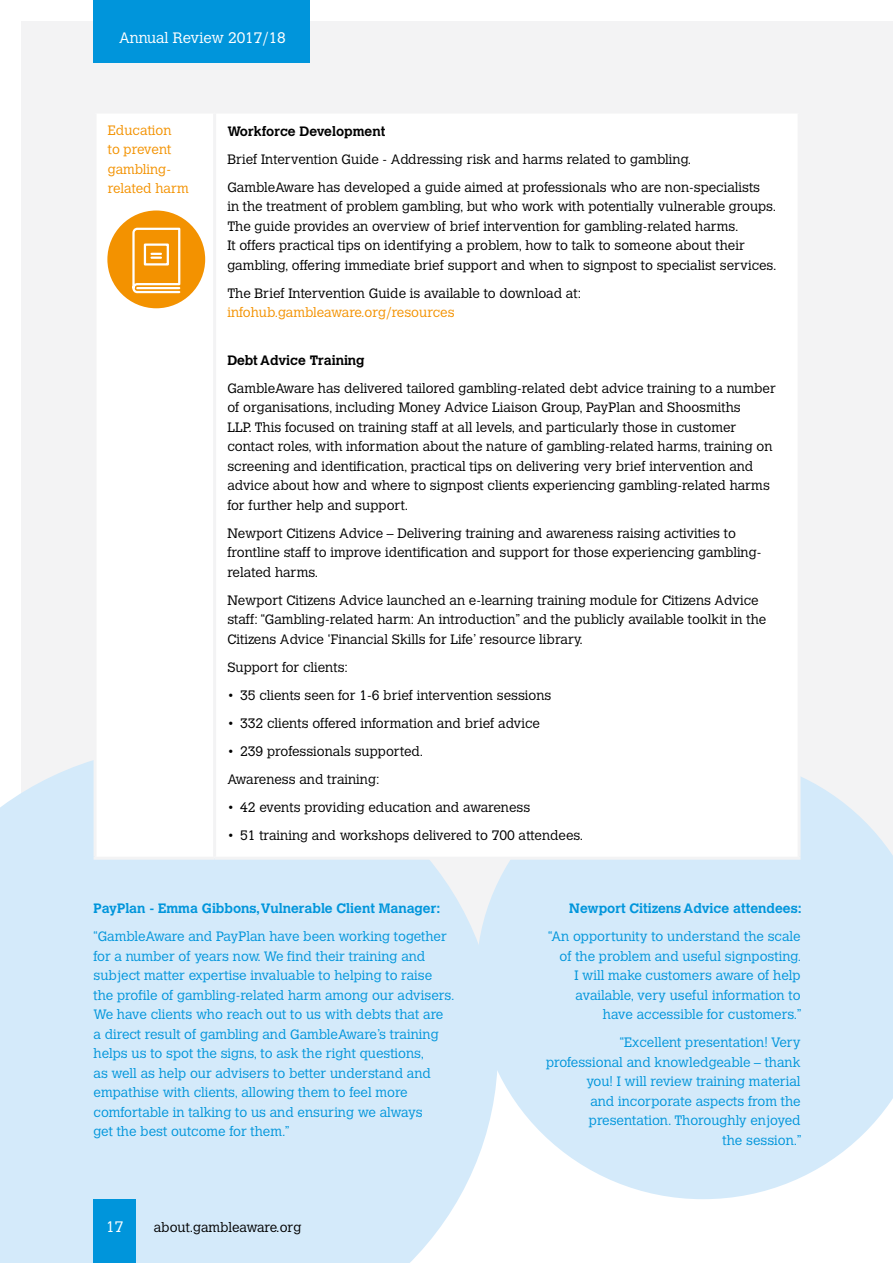
<style>
.page{position:relative;width:893px;height:1263px;background:#fff}
.page>*{position:absolute;margin:0;border:0;box-sizing:border-box;transform-origin:0 0}
.t1{font:300 15px "Calvert";color:#fff}
.t2{font:300 13.5px/19.5px "Calvert";color:#000}
.t3{font:300 13.5px/19.5px "Calvert";color:#0095db;text-align:right}
.t4{font:700 13.5px "Calvert";color:#0095db}
.t5{font:300 13.5px/19.5px "Calvert";color:#f39200}
.t6{font:700 13.5px "Calvert";color:#000}
</style>
<div class="page">
<div style="left:21px;top:21px;width:872px;height:1012px;background:#f3f3f4"></div>
<div style="left:0;top:760px;width:476px;height:503px;background:#d4eafa"></div>
<div style="left:94px;top:0;width:216px;height:63px;background:#0095db"></div>
<svg style="left:476px;top:777px;width:417px;height:422px;background:#d9ecfa"></svg>
<div style="left:97px;top:114px;width:701px;height:743px;background:#fff"></div>
<hr style="left:94px;top:114px;width:3px;height:743px;background:#f3f3f4">
<hr style="left:213px;top:114px;width:3px;height:743px;background:#f3f3f4">
<hr style="left:798px;top:114px;width:3px;height:743px;background:#f3f3f4">
<hr style="left:94px;top:857px;width:121px;height:3px;background:#f3f3f4">
<hr style="left:215px;top:857px;width:586px;height:3px;background:#f3f3f4">
<div style="left:94px;top:1199px;width:42px;height:64px;background:#0095db"></div>
<div style="left:107px;top:210px;width:98px;height:98px;background:#f39200;border-radius:50%"></div>
<svg style="left:132px;top:227px;width:49px;height:67px"></svg>
<p class="t1" style="left:119px;top:29px;width:168px">Annual Review 2017/18</p>
<p class="t5" style="left:108px;top:121px;width:82px">Education<br>to prevent gambling&shy;related harm</p>
<p class="t6" style="left:227px;top:122px;width:160px">Workforce Development</p>
<p class="t2" style="left:227px;top:145px;width:534px;line-height:28px">Brief Intervention Guide - Addressing risk and harms related to gambling.<br>GambleAware has developed a guide aimed at professionals who are non-specialists</p>
<p class="t2" style="left:227px;top:197px;width:551px">in the treatment of problem gambling, but who work with potentially vulnerable groups.<br>The guide provides an overview of brief intervention for gambling-related harms.<br>It offers practical tips on identifying a problem, how to talk to someone about their gambling, offering immediate brief support and when to signpost to specialist services.</p>
<p class="t2" style="left:227px;top:283px;width:355px">The Brief Intervention Guide is available to download at:</p>
<p class="t5" style="left:227px;top:303px;width:229px">infohub.gambleaware.org/resources</p>
<p class="t6" style="left:227px;top:351px;width:139px">Debt Advice Training</p>
<p class="t2" style="left:227px;top:378px;width:550px">GambleAware has delivered tailored gambling-related debt advice training to a number of organisations, including Money Advice Liaison Group, PayPlan and Shoosmiths<br>LLP. This focused on training staff at all levels, and particularly those in customer contact roles, with information about the nature of gambling-related harms, training on screening and identification, practical tips on delivering very brief intervention and advice about how and where to signpost clients experiencing gambling-related harms for further help and support.</p>
<p class="t2" style="left:227px;top:523px;width:536px">Newport Citizens Advice – Delivering training and awareness raising activities to frontline staff to improve identification and support for those experiencing gambling&shy;related harms.</p>
<p class="t2" style="left:227px;top:590px;width:540px">Newport Citizens Advice launched an e-learning training module for Citizens Advice staff: “Gambling-related harm: An introduction” and the publicly available toolkit in the<br>Citizens Advice ‘Financial Skills for Life’ resource library.</p>
<p class="t2" style="left:227px;top:657px;width:122px">Support for clients:</p>
<p class="t2" style="left:227px;top:685px;width:326px">• 35 clients seen for 1-6 brief intervention sessions</p>
<p class="t2" style="left:227px;top:713px;width:314px">• 332 clients offered information and brief advice</p>
<p class="t2" style="left:227px;top:737px;width:197px;line-height:28px">• 239 professionals supported.<br>Awareness and training:</p>
<p class="t2" style="left:227px;top:797px;width:304px">• 42 events providing education and awareness</p>
<p class="t2" style="left:227px;top:825px;width:357px">• 51 training and workshops delivered to 700 attendees.</p>
<p class="t4" style="left:94px;top:900px;width:348px">PayPlan - Emma Gibbons,Vulnerable Client Manager:</p>
<p class="t3" style="left:94px;top:927px;width:362px;text-align:left">“GambleAware and PayPlan have been working together for a number of years now. We find their training and subject matter expertise invaluable to helping to raise the profile of gambling-related harm among our advisers.<br>We have clients who reach out to us with debts that are<br>a direct result of gambling and GambleAware’s training helps us to spot the signs, to ask the right questions,<br>as well as help our advisers to better understand and empathise with clients, allowing them to feel more comfortable in talking to us and ensuring we always<br>get the best outcome for them.”</p>
<p class="t1" style="left:106px;top:1218px;width:19px">17</p>
<p class="t2" style="left:154px;top:1217px;width:149px">about.gambleaware.org</p>
<p class="t4" style="left:569px;top:900px;width:234px">Newport Citizens Advice attendees:</p>
<p class="t3" style="left:548px;top:927px;width:255px">“An opportunity to understand the scale of the problem and useful signposting.<br>I will make customers aware of help available, very useful information to have accessible for customers.”</p>
<p class="t3" style="left:546px;top:1033px;width:257px">“Excellent presentation! Very professional and knowledgeable – thank you! I will review training material<br>and incorporate aspects from the presentation. Thoroughly enjoyed<br>the session.”</p>
</div>
